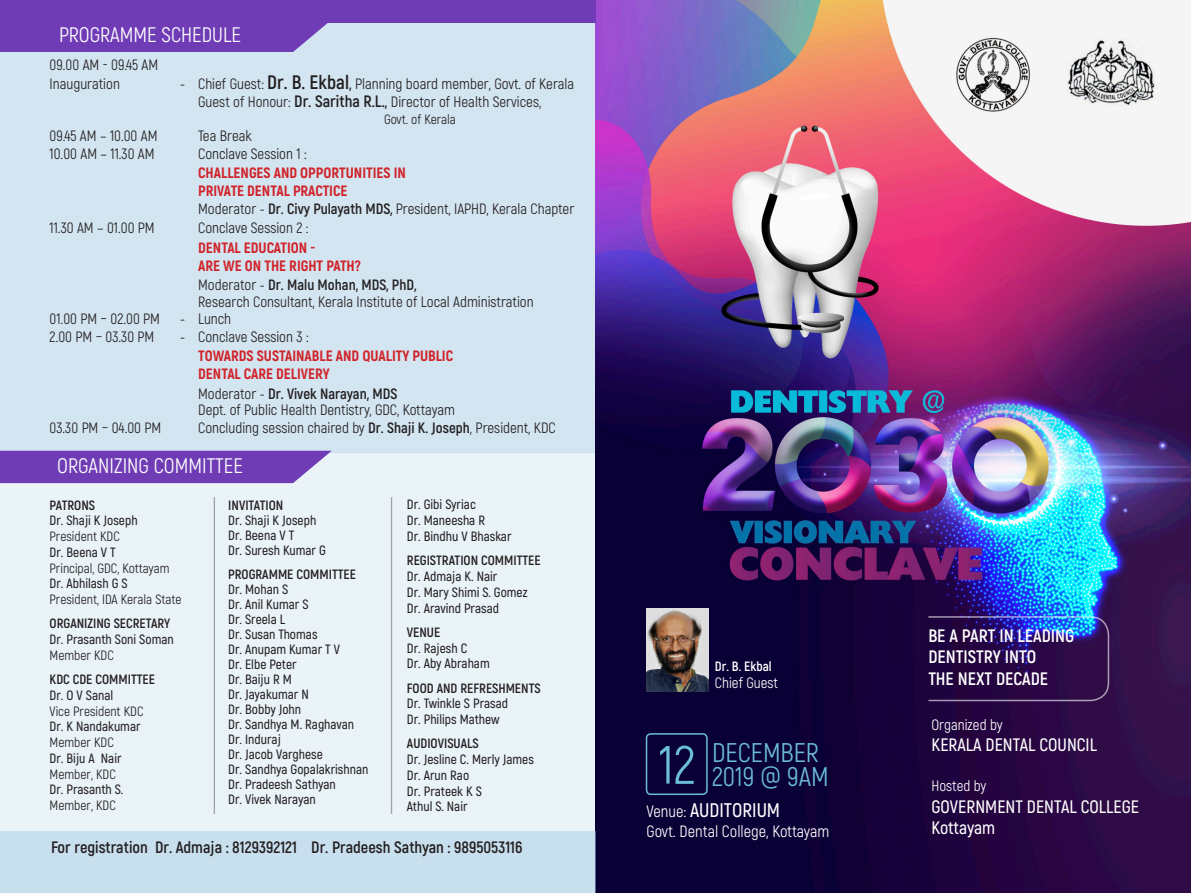
<style>
.page{position:relative;width:1191px;height:893px;background:#fff}
.page>*{position:absolute;margin:0;border:0;box-sizing:border-box;transform-origin:0 0}
.t1{font:54px "Akrobat";color:#6bbdd9}
.t2{font:27px/24px "Akrobat";color:#6bbdd9}
.t3{font:21px "Akrobat";color:#fff}
.t4{font:600 19.65px "Akrobat";color:#fff}
.t5{font:600 18px "Akrobat";color:#fff}
.t6{font:700 18px/21.6px "Akrobat";color:#fff}
.t7{font:700 16.5px "Akrobat";color:#231f20}
.t8{font:16.35px "Akrobat";color:#fff}
.t9{font:15px/16.5px "Akrobat";color:#231f20}
.t10{font:800 15px/18px "Akrobat";color:#d1232a}
.t11{font:15px "Akrobat";color:#fff}
.t12{font:600 13.5px/15px "Akrobat";color:#231f20}
.t13{font:700 13.5px "Akrobat";color:#231f20}
.t14{font:13.5px/15.8px "Akrobat";color:#231f20}
.t15{font:700 13.5px "Akrobat";color:#fff}
.s1{font-weight:700;font-size:19.5px}
.s2{font-weight:700}
.s3{font-weight:700;font-size:16.5px}
.s4{font-weight:400}
.s5{font-weight:600}
.s6{font-weight:400;font-size:16.35px}
</style>
<div class="page">
<div style="left:0;top:0;width:595px;height:452px;background:#d3e5f1"></div>
<div style="left:0;top:22px;width:332px;height:30px;background:#6f3cb6"></div>
<div style="left:0;top:452px;width:595px;height:441px;background:#eaf3f8"></div>
<div style="left:0;top:451px;width:332px;height:32px;background:#6f3cb6"></div>
<hr style="left:214px;top:497px;width:1px;height:317px;background:#231f20">
<hr style="left:391px;top:497px;width:1px;height:317px;background:#231f20">
<img style="left:595px;top:0;width:596px;height:893px">
<div style="left:646px;top:733px;width:61px;height:62px;border:2px solid #6bbdd9;border-radius:4px"></div>
<div style="left:0;top:0;width:595px;height:22px;background:#6f3cb6"></div>
<div style="left:0;top:831px;width:595px;height:62px;background:#c8dfee"></div>
<img style="left:647px;top:608px;width:61px;height:84px">
<svg style="left:927px;top:615px;width:183px;height:87px;background:#2b175e"></svg>
<p class="t3" style="left:59px;top:22px;width:183px">PROGRAMME SCHEDULE</p>
<p class="t9" style="left:50px;top:57px;width:110px">09.00 AM - 09.45 AM</p>
<p class="t9" style="left:50px;top:76px;width:72px">Inauguration</p>
<p class="t9" style="left:180px;top:76px;width:395px">- Chief Guest: <span class="s1">Dr. B. Ekbal</span><span class="s2">,</span> Planning board member, Govt. of Kerala</p>
<p class="t9" style="left:198px;top:94px;width:344px">Guest of Honour: <span class="s3">Dr. Saritha R.L.</span><span class="s2">,</span> Director of Health Services,</p>
<p class="t14" style="left:384px;top:111px;width:73px">Govt. of Kerala</p>
<p class="t9" style="left:50px;top:128px;width:109px">09.45 AM – 10.00 AM</p>
<p class="t9" style="left:198px;top:128px;width:55px">Tea Break</p>
<p class="t9" style="left:50px;top:146px;width:106px">10.00 AM – 11.30 AM</p>
<p class="t9" style="left:198px;top:146px;width:110px">Conclave Session 1 :</p>
<p class="t10" style="left:198px;top:164px;width:209px">CHALLENGES AND OPPORTUNITIES IN<br>PRIVATE DENTAL PRACTICE</p>
<p class="t9" style="left:198px;top:201px;width:377px">Moderator - <span class="s2">Dr. Civy Pulayath MDS,</span> President, IAPHD, Kerala Chapter</p>
<p class="t9" style="left:50px;top:220px;width:107px">11.30 AM – 01.00 PM</p>
<p class="t9" style="left:198px;top:220px;width:112px">Conclave Session 2 :</p>
<p class="t10" style="left:198px;top:238px;width:164px">DENTAL EDUCATION -<br>ARE WE ON THE RIGHT PATH?</p>
<p class="t9" style="left:198px;top:277px;width:337px">Moderator - <span class="s2">Dr. Malu Mohan, MDS, PhD,<br></span>Research Consultant, Kerala Institute of Local Administration</p>
<p class="t9" style="left:50px;top:311px;width:112px">01.00 PM – 02.00 PM</p>
<p class="t9" style="left:180px;top:311px;width:53px">- Lunch</p>
<p class="t9" style="left:50px;top:329px;width:106px">2.00 PM – 03.30 PM</p>
<p class="t9" style="left:180px;top:329px;width:130px">- Conclave Session 3 :</p>
<p class="t10" style="left:198px;top:347px;width:256px">TOWARDS SUSTAINABLE AND QUALITY PUBLIC<br>DENTAL CARE DELIVERY</p>
<p class="t9" style="left:198px;top:385px;width:258px">Moderator - <span class="s2">Dr. Vivek Narayan, MDS<br></span>Dept. of Public Health Dentistry, GDC, Kottayam</p>
<p class="t9" style="left:50px;top:419px;width:113px">03.30 PM – 04.00 PM</p>
<p class="t9" style="left:198px;top:419px;width:359px">Concluding session chaired by <span class="s2">Dr. Shaji K. Joseph</span>, President, KDC</p>
<p class="t3" style="left:57px;top:453px;width:187px">ORGANIZING COMMITTEE</p>
<p class="t13" style="left:50px;top:496px;width:47px">PATRONS</p>
<p class="t12" style="left:50px;top:513px;width:89px;line-height:15.8px">Dr. Shaji K Joseph<br><span class="s4">President KDC</span></p>
<p class="t14" style="left:50px;top:544px;width:121px"><span class="s5">Dr. Beena V T<br></span>Principal, GDC, Kottayam</p>
<p class="t14" style="left:50px;top:576px;width:133px"><span class="s5">Dr. Abhilash G S<br></span>President, IDA Kerala State</p>
<p class="t13" style="left:50px;top:615px;width:122px">ORGANIZING SECRETARY</p>
<p class="t12" style="left:50px;top:631px;width:126px;line-height:15.8px">Dr. Prasanth Soni Soman<br><span class="s4">Member KDC</span></p>
<p class="t13" style="left:50px;top:671px;width:107px">KDC CDE COMMITTEE</p>
<p class="t14" style="left:50px;top:687px;width:95px"><span class="s5">Dr. O V Sanal<br></span>Vice President KDC</p>
<p class="t12" style="left:50px;top:719px;width:92px;line-height:15.8px">Dr. K Nandakumar<br><span class="s4">Member KDC</span></p>
<p class="t12" style="left:50px;top:750px;width:73px;line-height:15.8px">Dr. Biju A Nair<br><span class="s4">Member, KDC</span></p>
<p class="t12" style="left:50px;top:782px;width:75px;line-height:15.8px">Dr. Prasanth S.<br><span class="s4">Member, KDC</span></p>
<p class="t12" style="left:407px;top:497px;width:106px;line-height:15.8px">Dr. Gibi Syriac<br>Dr. Maneesha R<br>Dr. Bindhu V Bhaskar</p>
<p class="t13" style="left:407px;top:552px;width:135px">REGISTRATION COMMITTEE</p>
<p class="t12" style="left:407px;top:568px;width:122px;line-height:15.8px">Dr. Admaja K. Nair<br>Dr. Mary Shimi S. Gomez<br>Dr. Aravind Prasad</p>
<p class="t13" style="left:407px;top:624px;width:35px">VENUE</p>
<p class="t12" style="left:407px;top:640px;width:84px;line-height:15.8px">Dr. Rajesh C<br>Dr. Aby Abraham</p>
<p class="t13" style="left:407px;top:679px;width:135px">FOOD AND REFRESHMENTS</p>
<p class="t12" style="left:407px;top:696px;width:103px;line-height:15.8px">Dr. Twinkle S Prasad<br>Dr. Philips Mathew</p>
<p class="t13" style="left:407px;top:735px;width:73px">AUDIOVISUALS</p>
<p class="t12" style="left:407px;top:751px;width:128px;line-height:15.8px">Dr. Jesline C. Merly James<br>Dr. Arun Rao<br>Dr. Prateek K S<br>Athul S. Nair</p>
<p class="t13" style="left:228px;top:496px;width:57px">INVITATION</p>
<p class="t12" style="left:228px;top:513px;width:99px">Dr. Shaji K Joseph<br>Dr. Beena V T<br>Dr. Suresh Kumar G</p>
<p class="t13" style="left:228px;top:566px;width:129px">PROGRAMME COMMITTEE</p>
<p class="t12" style="left:228px;top:582px;width:142px">Dr. Mohan S<br>Dr. Anil Kumar S<br>Dr. Sreela L<br>Dr. Susan Thomas<br>Dr. Anupam Kumar T V<br>Dr. Elbe Peter<br>Dr. Baiju R M<br>Dr. Jayakumar N<br>Dr. Bobby John<br>Dr. Sandhya M. Raghavan<br>Dr. Induraj<br>Dr. Jacob Varghese<br>Dr. Sandhya Gopalakrishnan<br>Dr. Pradeesh Sathyan<br>Dr. Vivek Narayan</p>
<p class="t7" style="left:51px;top:837px;width:473px">For registration Dr. Admaja : 8129392121 Dr. Pradeesh Sathyan : 9895053116</p>
<p class="t15" style="left:715px;top:658px;width:58px">Dr. B. Ekbal</p>
<p class="t11" style="left:715px;top:673px;width:65px">Chief Guest</p>
<p class="t1" style="left:658px;top:733px;width:38px">12</p>
<p class="t2" style="left:712px;top:741px;width:118px">DECEMBER<br>2019 @ 9AM</p>
<p class="t4" style="left:646px;top:798px;width:135px"><span class="s6">Venue:</span> AUDITORIUM</p>
<p class="t8" style="left:646px;top:821px;width:184px">Govt. Dental College, Kottayam</p>
<p class="t6" style="left:928px;top:624px;width:148px">BE A PART IN LEADING<br>DENTISTRY INTO<br>THE NEXT DECADE</p>
<p class="t11" style="left:931px;top:715px;width:72px">Organized by</p>
<p class="t5" style="left:931px;top:734px;width:167px">KERALA DENTAL COUNCIL</p>
<p class="t11" style="left:931px;top:777px;width:56px">Hosted by</p>
<p class="t5" style="left:931px;top:795px;width:209px">GOVERNMENT DENTAL COLLEGE</p>
<p class="t5" style="left:931px;top:817px;width:65px">Kottayam</p>
</div>
